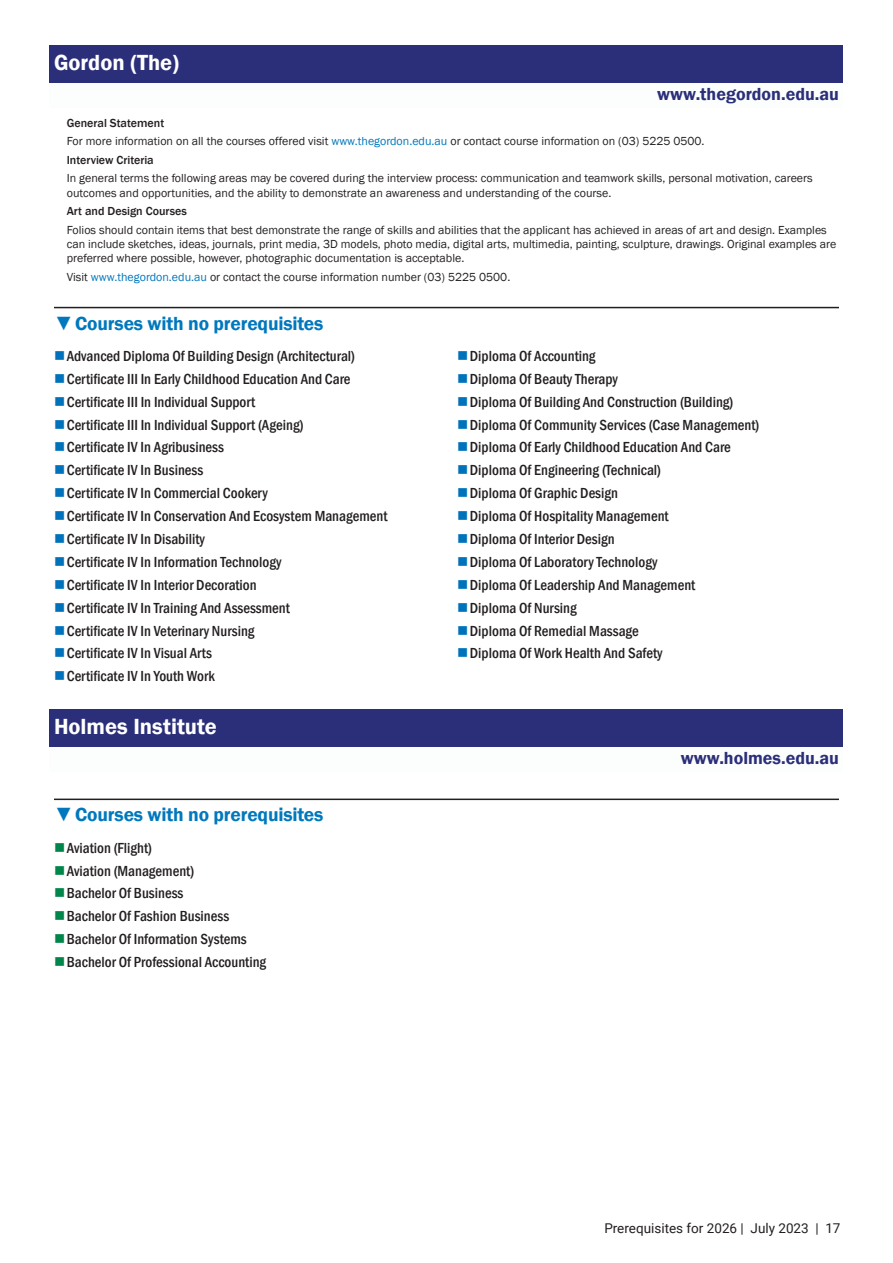
<style>
.page{position:relative;width:893px;height:1263px;background:#fff}
.page>*{position:absolute;margin:0;border:0;box-sizing:border-box;transform-origin:0 0}
.Institutions_Header{font:600 22.5px "Franklin Gothic";color:#fff}
.t1{font:600 19.5px "Franklin Gothic";letter-spacing:-.01em;color:#0178bd}
.Institutions_Website{font:600 18px "Franklin Gothic";color:#2b2f79}
.t2{font:500 condensed 15px "Franklin Gothic";color:#231f20}
.t3{font:13.5px "Roboto";color:#231f20}
.Institutions_Description{font:12px/14.2px "Franklin Gothic";color:#231f20}
.Institutions_Description-2{font:500 12px "Franklin Gothic";color:#231f20}
.s1{color:#0178bd}
.s2{font-stretch:condensed}
</style>
<div class="page">
<div style="left:50px;top:45px;width:793px;height:38px;background:#2b2f79"></div>
<hr style="left:54px;top:307px;width:785px;height:1px;background:#231f20">
<div style="left:50px;top:709px;width:793px;height:38px;background:#2b2f79"></div>
<hr style="left:54px;top:798px;width:785px;height:2px;background:#231f20">
<p class="Institutions_Header" style="left:54px;top:48px;width:126px">Gordon (The)</p>
<p class="Institutions_Website" style="left:657px;top:83px;width:183px">www.thegordon.edu.au</p>
<p class="Institutions_Description-2" style="left:67px;top:115px;width:99px">General Statement</p>
<p class="Institutions_Description" style="left:67px;top:135px;width:639px">For more information on all the courses offered visit <span class="s1">www.thegordon.edu.au</span> or contact course information on (03) 5225 0500.</p>
<p class="Institutions_Description-2" style="left:67px;top:152px;width:89px">Interview Criteria</p>
<p class="Institutions_Description" style="left:67px;top:172px;width:747px">In general terms the following areas may be covered during the interview process: communication and teamwork skills, personal motivation, careers outcomes and opportunities, and the ability to demonstrate an awareness and understanding of the course.</p>
<p class="Institutions_Description-2" style="left:67px;top:204px;width:122px">Art and Design Courses</p>
<p class="Institutions_Description" style="left:67px;top:223px;width:771px">Folios should contain items that best demonstrate the range of skills and abilities that the applicant has achieved in areas of art and design. Examples can include sketches, ideas, journals, print media, 3D models, photo media, digital arts, multimedia, painting, sculpture, drawings. Original examples are preferred where possible, however, photographic documentation is acceptable.</p>
<p class="Institutions_Description" style="left:67px;top:270px;width:445px">Visit <span class="s1">www.thegordon.edu.au</span> or contact the course information number (03) 5225 0500.</p>
<p class="t1" style="left:54px;top:311px;width:271px"><span class="s2">▼</span>Courses with no prerequisites</p>
<p class="t2" style="left:67px;top:346px;width:290px">Advanced Diploma Of Building Design (Architectural)</p>
<p class="t2" style="left:67px;top:369px;width:285px">Certificate III In Early Childhood Education And Care</p>
<p class="t2" style="left:67px;top:392px;width:190px">Certificate III In Individual Support</p>
<p class="t2" style="left:67px;top:415px;width:238px">Certificate III In Individual Support (Ageing)</p>
<p class="t2" style="left:67px;top:438px;width:159px">Certificate IV In Agribusiness</p>
<p class="t2" style="left:67px;top:460px;width:138px">Certificate IV In Business</p>
<p class="t2" style="left:67px;top:483px;width:202px">Certificate IV In Commercial Cookery</p>
<p class="t2" style="left:67px;top:506px;width:322px">Certificate IV In Conservation And Ecosystem Management</p>
<p class="t2" style="left:67px;top:529px;width:140px">Certificate IV In Disability</p>
<p class="t2" style="left:67px;top:552px;width:216px">Certificate IV In Information Technology</p>
<p class="t2" style="left:67px;top:575px;width:192px">Certificate IV In Interior Decoration</p>
<p class="t2" style="left:67px;top:598px;width:225px">Certificate IV In Training And Assessment</p>
<p class="t2" style="left:67px;top:621px;width:189px">Certificate IV In Veterinary Nursing</p>
<p class="t2" style="left:67px;top:643px;width:147px">Certificate IV In Visual Arts</p>
<p class="t2" style="left:67px;top:666px;width:150px">Certificate IV In Youth Work</p>
<p class="t2" style="left:470px;top:346px;width:127px">Diploma Of Accounting</p>
<p class="t2" style="left:470px;top:369px;width:150px">Diploma Of Beauty Therapy</p>
<p class="t2" style="left:470px;top:392px;width:265px">Diploma Of Building And Construction (Building)</p>
<p class="t2" style="left:470px;top:415px;width:291px">Diploma Of Community Services (Case Management)</p>
<p class="t2" style="left:470px;top:438px;width:262px">Diploma Of Early Childhood Education And Care</p>
<p class="t2" style="left:470px;top:460px;width:193px">Diploma Of Engineering (Technical)</p>
<p class="t2" style="left:470px;top:483px;width:150px">Diploma Of Graphic Design</p>
<p class="t2" style="left:470px;top:506px;width:200px">Diploma Of Hospitality Management</p>
<p class="t2" style="left:470px;top:529px;width:146px">Diploma Of Interior Design</p>
<p class="t2" style="left:470px;top:552px;width:189px">Diploma Of Laboratory Technology</p>
<p class="t2" style="left:470px;top:575px;width:227px">Diploma Of Leadership And Management</p>
<p class="t2" style="left:470px;top:598px;width:108px">Diploma Of Nursing</p>
<p class="t2" style="left:470px;top:621px;width:170px">Diploma Of Remedial Massage</p>
<p class="t2" style="left:470px;top:643px;width:194px">Diploma Of Work Health And Safety</p>
<p class="Institutions_Header" style="left:54px;top:712px;width:164px">Holmes Institute</p>
<p class="t1" style="left:54px;top:803px;width:271px"><span class="s2">▼</span>Courses with no prerequisites</p>
<p class="t2" style="left:67px;top:838px;width:87px">Aviation (Flight)</p>
<p class="t2" style="left:67px;top:861px;width:129px">Aviation (Management)</p>
<p class="t2" style="left:67px;top:884px;width:118px">Bachelor Of Business</p>
<p class="t2" style="left:67px;top:906px;width:164px">Bachelor Of Fashion Business</p>
<p class="t2" style="left:67px;top:929px;width:182px">Bachelor Of Information Systems</p>
<p class="t2" style="left:67px;top:952px;width:201px">Bachelor Of Professional Accounting</p>
<p class="Institutions_Website" style="left:681px;top:747px;width:160px">www.holmes.edu.au</p>
<p class="t3" style="left:604px;top:1219px;width:238px">Prerequisites for 2026 | July 2023 | 17</p>
</div>
